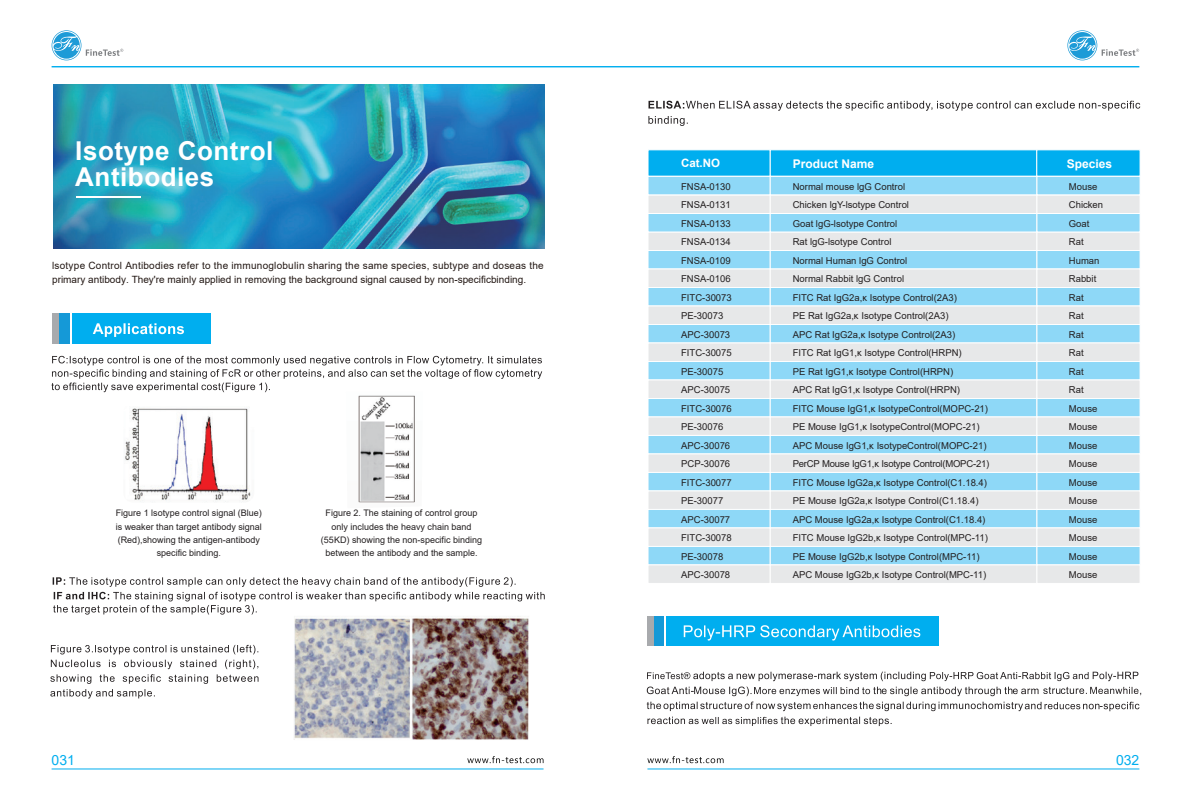
<style>
.page{position:relative;width:1191px;height:808px;background:#fff}
.page>*{position:absolute;margin:0;border:0;box-sizing:border-box;transform-origin:0 0}
.t1{font:700 26px/26px "Arial";letter-spacing:.02em;color:#fff}
.t2{font:14px "Arial";color:#00aeef}
.t3{font:700 12px "Arial";color:#fff}
.t4{font:700 11.5px "Arial";color:#fff}
.t5{font:10px/14px "Arial";color:#221713}
.t6{font:9.5px/18.5px "Arial";color:#231f20}
.t7{font:9px/13.3px "Arial";color:#231f20;text-align:center}
</style>
<div class="page">
<div style="left:72px;top:313px;width:138px;height:30px;background:#00aeef"></div>
<div style="left:59px;top:313px;width:11px;height:30px;background:#1599d7"></div>
<div style="left:53px;top:313px;width:6px;height:30px;background:#a8aaad"></div>
<svg style="left:647px;top:671px;width:494px;height:55px"></svg>
<div style="left:666px;top:616px;width:273px;height:30px;background:#00aeef"></div>
<div style="left:653px;top:616px;width:11px;height:30px;background:#1599d7"></div>
<div style="left:647px;top:616px;width:6px;height:30px;background:#a8aaad"></div>
<svg style="left:683px;top:625px;width:237px;height:15px"></svg>
<img style="left:294px;top:616px;width:235px;height:124px">
<svg style="left:53px;top:577px;width:492px;height:37px"></svg>
<svg style="left:50px;top:645px;width:208px;height:53px"></svg>
<svg style="left:648px;top:101px;width:492px;height:25px"></svg>
<div style="left:648px;top:150px;width:122px;height:26px;background:#00aeef"></div>
<div style="left:770px;top:150px;width:267px;height:26px;background:#00aeef"></div>
<div style="left:1036px;top:150px;width:104px;height:26px;background:#00aeef"></div>
<svg style="left:93px;top:323px;width:91px;height:14px"></svg>
<svg style="left:51px;top:356px;width:491px;height:36px"></svg>
<div style="left:647px;top:232px;width:123px;height:19px;background:#e7e8e9;border:1px solid #fff"></div>
<div style="left:770px;top:232px;width:267px;height:19px;background:#e7e8e9;border:1px solid #fff"></div>
<div style="left:647px;top:250px;width:123px;height:19px;background:#8ed8f7;border:1px solid #fff"></div>
<div style="left:770px;top:250px;width:267px;height:19px;background:#8ed8f7;border:1px solid #fff"></div>
<div style="left:647px;top:269px;width:123px;height:19px;background:#e7e8e9;border:1px solid #fff"></div>
<div style="left:770px;top:269px;width:267px;height:19px;background:#e7e8e9;border:1px solid #fff"></div>
<div style="left:647px;top:287px;width:123px;height:19px;background:#8ed8f7;border:1px solid #fff"></div>
<div style="left:770px;top:287px;width:267px;height:19px;background:#8ed8f7;border:1px solid #fff"></div>
<div style="left:647px;top:306px;width:123px;height:19px;background:#e7e8e9;border:1px solid #fff"></div>
<div style="left:770px;top:306px;width:267px;height:19px;background:#e7e8e9;border:1px solid #fff"></div>
<div style="left:647px;top:324px;width:123px;height:19px;background:#8ed8f7;border:1px solid #fff"></div>
<div style="left:770px;top:324px;width:267px;height:19px;background:#8ed8f7;border:1px solid #fff"></div>
<div style="left:647px;top:343px;width:123px;height:19px;background:#e7e8e9;border:1px solid #fff"></div>
<div style="left:770px;top:343px;width:267px;height:19px;background:#e7e8e9;border:1px solid #fff"></div>
<div style="left:647px;top:361px;width:123px;height:19px;background:#8ed8f7;border:1px solid #fff"></div>
<div style="left:770px;top:361px;width:267px;height:19px;background:#8ed8f7;border:1px solid #fff"></div>
<div style="left:647px;top:380px;width:123px;height:19px;background:#e7e8e9;border:1px solid #fff"></div>
<div style="left:770px;top:380px;width:267px;height:19px;background:#e7e8e9;border:1px solid #fff"></div>
<div style="left:647px;top:398px;width:123px;height:19px;background:#8ed8f7;border:1px solid #fff"></div>
<div style="left:770px;top:398px;width:267px;height:19px;background:#8ed8f7;border:1px solid #fff"></div>
<div style="left:647px;top:417px;width:123px;height:19px;background:#e7e8e9"></div>
<div style="left:770px;top:417px;width:267px;height:19px;background:#e7e8e9"></div>
<div style="left:647px;top:435px;width:123px;height:19px;background:#8ed8f7;border:1px solid #fff"></div>
<div style="left:770px;top:435px;width:267px;height:19px;background:#8ed8f7;border:1px solid #fff"></div>
<div style="left:647px;top:454px;width:123px;height:19px;background:#e7e8e9"></div>
<div style="left:770px;top:454px;width:267px;height:19px;background:#e7e8e9"></div>
<div style="left:647px;top:195px;width:123px;height:19px;background:#e7e8e9;border:1px solid #fff"></div>
<div style="left:770px;top:195px;width:267px;height:19px;background:#e7e8e9;border:1px solid #fff"></div>
<div style="left:647px;top:213px;width:123px;height:19px;background:#8ed8f7;border:1px solid #fff"></div>
<div style="left:770px;top:213px;width:267px;height:19px;background:#8ed8f7;border:1px solid #fff"></div>
<div style="left:647px;top:176px;width:123px;height:19px;background:#8ed8f7;border:1px solid #fff"></div>
<div style="left:770px;top:176px;width:267px;height:19px;background:#8ed8f7;border:1px solid #fff"></div>
<div style="left:1036px;top:232px;width:104px;height:19px;background:#e7e8e9;border:1px solid #fff"></div>
<div style="left:1036px;top:250px;width:104px;height:19px;background:#8ed8f7;border:1px solid #fff"></div>
<div style="left:1036px;top:195px;width:104px;height:19px;background:#e7e8e9;border:1px solid #fff"></div>
<div style="left:1036px;top:213px;width:104px;height:19px;background:#8ed8f7;border:1px solid #fff"></div>
<div style="left:1036px;top:176px;width:104px;height:19px;background:#8ed8f7;border:1px solid #fff"></div>
<div style="left:1036px;top:269px;width:104px;height:19px;background:#e7e8e9;border:1px solid #fff"></div>
<div style="left:1036px;top:287px;width:104px;height:19px;background:#8ed8f7;border:1px solid #fff"></div>
<div style="left:1036px;top:306px;width:104px;height:19px;background:#e7e8e9;border:1px solid #fff"></div>
<div style="left:1036px;top:324px;width:104px;height:19px;background:#8ed8f7;border:1px solid #fff"></div>
<div style="left:1036px;top:343px;width:104px;height:19px;background:#e7e8e9;border:1px solid #fff"></div>
<div style="left:1036px;top:361px;width:104px;height:19px;background:#8ed8f7;border:1px solid #fff"></div>
<div style="left:1036px;top:380px;width:104px;height:19px;background:#e7e8e9;border:1px solid #fff"></div>
<div style="left:1036px;top:398px;width:104px;height:19px;background:#8ed8f7;border:1px solid #fff"></div>
<div style="left:1036px;top:417px;width:104px;height:19px;background:#e7e8e9"></div>
<div style="left:1036px;top:435px;width:104px;height:19px;background:#8ed8f7;border:1px solid #fff"></div>
<div style="left:1036px;top:454px;width:104px;height:19px;background:#e7e8e9"></div>
<div style="left:647px;top:472px;width:123px;height:19px;background:#8ed8f7;border:1px solid #fff"></div>
<div style="left:770px;top:472px;width:267px;height:19px;background:#8ed8f7;border:1px solid #fff"></div>
<div style="left:647px;top:491px;width:123px;height:19px;background:#e7e8e9"></div>
<div style="left:770px;top:491px;width:267px;height:19px;background:#e7e8e9"></div>
<div style="left:647px;top:509px;width:123px;height:19px;background:#8ed8f7;border:1px solid #fff"></div>
<div style="left:770px;top:509px;width:267px;height:19px;background:#8ed8f7;border:1px solid #fff"></div>
<div style="left:647px;top:528px;width:123px;height:19px;background:#e7e8e9"></div>
<div style="left:770px;top:528px;width:267px;height:19px;background:#e7e8e9"></div>
<div style="left:647px;top:546px;width:123px;height:19px;background:#8ed8f7;border:1px solid #fff"></div>
<div style="left:770px;top:546px;width:267px;height:19px;background:#8ed8f7;border:1px solid #fff"></div>
<div style="left:647px;top:565px;width:123px;height:19px;background:#e7e8e9;border:1px solid #fff"></div>
<div style="left:770px;top:565px;width:267px;height:19px;background:#e7e8e9;border:1px solid #fff"></div>
<div style="left:1036px;top:472px;width:104px;height:19px;background:#8ed8f7;border:1px solid #fff"></div>
<div style="left:1036px;top:491px;width:104px;height:19px;background:#e7e8e9"></div>
<div style="left:1036px;top:509px;width:104px;height:19px;background:#8ed8f7;border:1px solid #fff"></div>
<div style="left:1036px;top:528px;width:104px;height:19px;background:#e7e8e9"></div>
<div style="left:1036px;top:546px;width:104px;height:19px;background:#8ed8f7;border:1px solid #fff"></div>
<div style="left:1036px;top:565px;width:104px;height:19px;background:#e7e8e9;border:1px solid #fff"></div>
<hr style="left:52px;top:66px;width:1087px;height:1px;background:#00aeef">
<svg style="left:52px;top:30px;width:71px;height:30px"></svg>
<svg style="left:1067px;top:30px;width:72px;height:30px"></svg>
<hr style="left:647px;top:768px;width:492px;height:1px;background:#00aeef">
<svg style="left:647px;top:756px;width:76px;height:7px"></svg>
<hr style="left:52px;top:768px;width:491px;height:1px;background:#00aeef">
<svg style="left:467px;top:756px;width:76px;height:7px"></svg>
<img style="left:358px;top:395px;width:57px;height:108px">
<img style="left:125px;top:408px;width:126px;height:94px">
<img style="left:53px;top:84px;width:492px;height:165px">
<hr style="left:76px;top:197px;width:64px;height:1px;background:#fff">
<h1 class="t1" style="left:75px;top:138px;width:199px">Isotype Control<br>Antibodies</h1>
<p class="t5" style="left:52px;top:258px;width:493px">lsotype Control Antibodies refer to the immunoglobulin sharing the same species, subtype and doseas the primary antibody. They're mainly applied in removing the background signal caused by non-specificbinding.</p>
<p class="t7" style="left:116px;top:506px;width:148px">Figure 1 lsotype control signal (Blue) is weaker than target antibody signal (Red),showing the antigen-antibody specific binding.</p>
<p class="t7" style="left:321px;top:506px;width:163px">Figure 2. The staining of control group only includes the heavy chain band (55KD) showing the non-specific binding between the antibody and the sample.</p>
<p class="t4" style="left:681px;top:155px;width:40px">Cat.NO</p>
<p class="t6" style="left:681px;top:177px;width:52px">FNSA-0130<br>FNSA-0131<br>FNSA-0133<br>FNSA-0134<br>FNSA-0109<br>FNSA-0106<br>FITC-30073<br>PE-30073<br>APC-30073<br>FITC-30075<br>PE-30075<br>APC-30075<br>FITC-30076<br>PE-30076<br>APC-30076<br>PCP-30076<br>FITC-30077<br>PE-30077<br>APC-30077<br>FITC-30078<br>PE-30078<br>APC-30078</p>
<p class="t6" style="left:1068px;top:177px;width:36px">Mouse<br>Chicken<br>Goat<br>Rat<br>Human<br>Rabbit<br>Rat<br>Rat<br>Rat<br>Rat<br>Rat<br>Rat<br>Mouse<br>Mouse<br>Mouse<br>Mouse<br>Mouse<br>Mouse<br>Mouse<br>Mouse<br>Mouse<br>Mouse</p>
<p class="t3" style="left:792px;top:155px;width:83px">Product Name</p>
<p class="t3" style="left:1066px;top:155px;width:47px">Species</p>
<p class="t6" style="left:792px;top:177px;width:198px">Normal mouse lgG Control<br>Chicken lgY-lsotype Control<br>Goat lgG-lsotype Control<br>Rat lgG-lsotype Control<br>Normal Human lgG Control<br>Normal Rabbit lgG Control<br>FITC Rat IgG2a,κ Isotype Control(2A3)<br>PE Rat IgG2a,κ Isotype Control(2A3)<br>APC Rat IgG2a,κ Isotype Control(2A3)<br>FITC Rat IgG1,κ Isotype Control(HRPN)<br>PE Rat IgG1,κ Isotype Control(HRPN)<br>APC Rat IgG1,κ Isotype Control(HRPN)<br>FITC Mouse IgG1,κ IsotypeControl(MOPC-21)<br>PE Mouse IgG1,κ IsotypeControl(MOPC-21)<br>APC Mouse IgG1,κ IsotypeControl(MOPC-21)<br>PerCP Mouse IgG1,κ Isotype Control(MOPC-21)<br>FITC Mouse IgG2a,κ Isotype Control(C1.18.4)<br>PE Mouse IgG2a,κ Isotype Control(C1.18.4)<br>APC Mouse IgG2a,κ Isotype Control(C1.18.4)<br>FITC Mouse IgG2b,κ Isotype Control(MPC-11)<br>PE Mouse IgG2b,κ Isotype Control(MPC-11)<br>APC Mouse IgG2b,κ Isotype Control(MPC-11)</p>
<h2 class="t2" style="left:52px;top:750px;width:25px">031</h2>
<h2 class="t2" style="left:1116px;top:750px;width:25px">032</h2>
</div>
